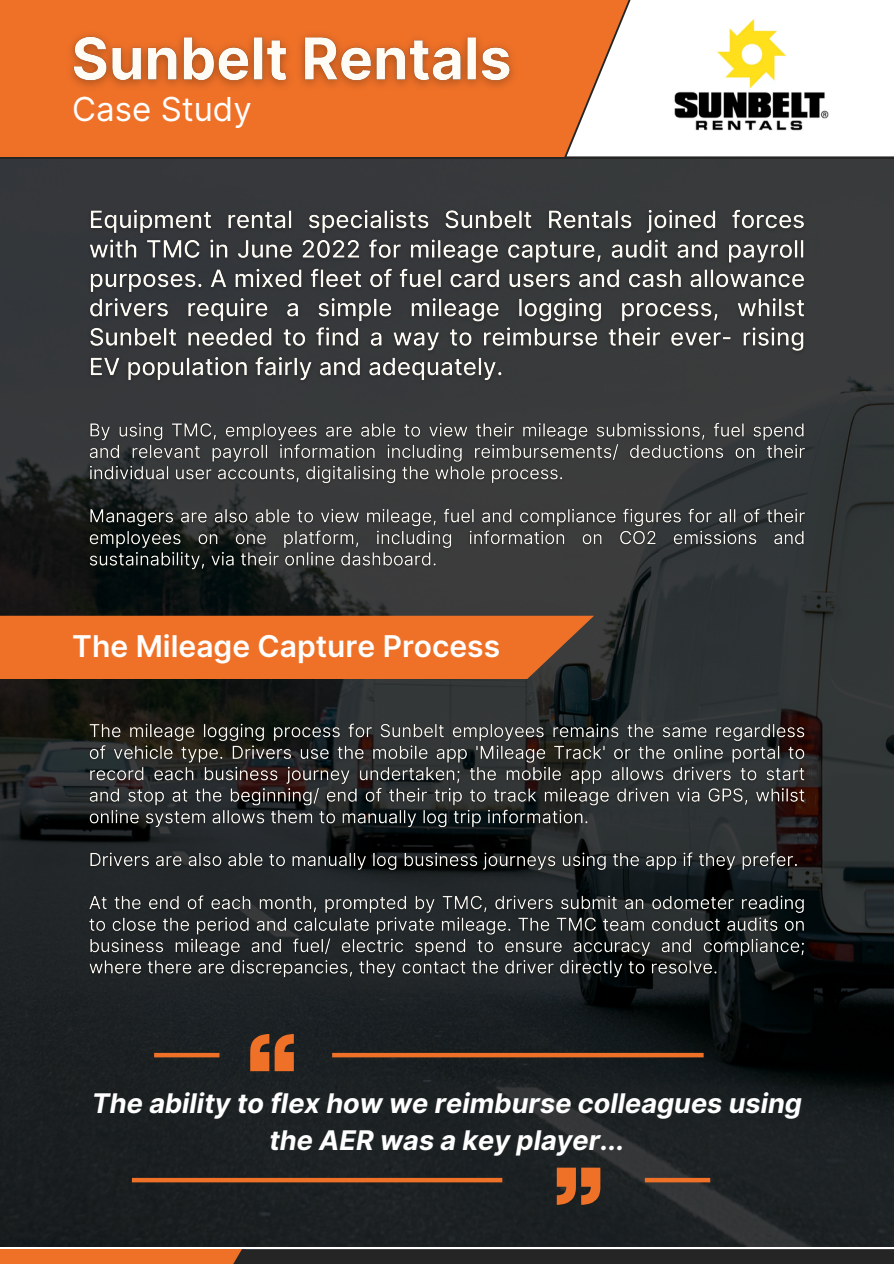
<style>
.page{position:relative;width:894px;height:1264px;background:#fff}
.page>*{position:absolute;margin:0;border:0;box-sizing:border-box;transform-origin:0 0}
.t1{font:700 141.75px "Horizon";color:#ef7128}
.t2{font:33px "Inter";color:#fff}
.t3{font:600 30px "Inter";color:#fff}
.t4{font:italic 700 27px/37.2px "Inter";color:#fff;text-align:center}
</style>
<div class="page">
<img style="left:0;top:159px;width:893px;height:1088px">
<svg style="left:0;top:156px;width:893px;height:3px;background:#5a4030"></svg>
<div style="left:0;top:0;width:893px;height:156px;background:#ef7128"></div>
<div style="left:0;top:1249px;width:245px;height:14px;background:#ef7128"></div>
<div style="left:175px;top:1249px;width:718px;height:14px;background:#252525"></div>
<svg style="left:566px;top:0;width:327px;height:156px;fill:#fff"></svg>
<img style="left:668px;top:12px;width:162px;height:122px">
<img style="left:71px;top:34px;width:443px;height:53px">
<img style="left:82px;top:203px;width:730px;height:186px">
<img style="left:85px;top:417px;width:725px;height:158px">
<div style="left:0;top:615px;width:594px;height:64px;background:#ef7128"></div>
<img style="left:85px;top:718px;width:725px;height:265px">
<div style="left:332px;top:1052px;width:371px;height:5px;background:#ef7128"></div>
<div style="left:154px;top:1052px;width:65px;height:5px;background:#ef7128"></div>
<div style="left:132px;top:1177px;width:370px;height:5px;background:#ef7128"></div>
<div style="left:644px;top:1177px;width:66px;height:5px;background:#ef7128"></div>
<p class="t2" style="left:72px;top:89px;width:181px">Case Study</p>
<h2 class="t3" style="left:72px;top:628px;width:429px">The Mileage Capture Process</h2>
<p class="t1" style="left:246px;top:1032px;width:53px">“</p>
<p class="t4" style="left:92px;top:1084px;width:711px">The ability to flex how we reimburse colleagues using the AER was a key player...</p>
<h4 class="t1" style="left:552px;top:1148px;width:53px">”</h4>
</div>
